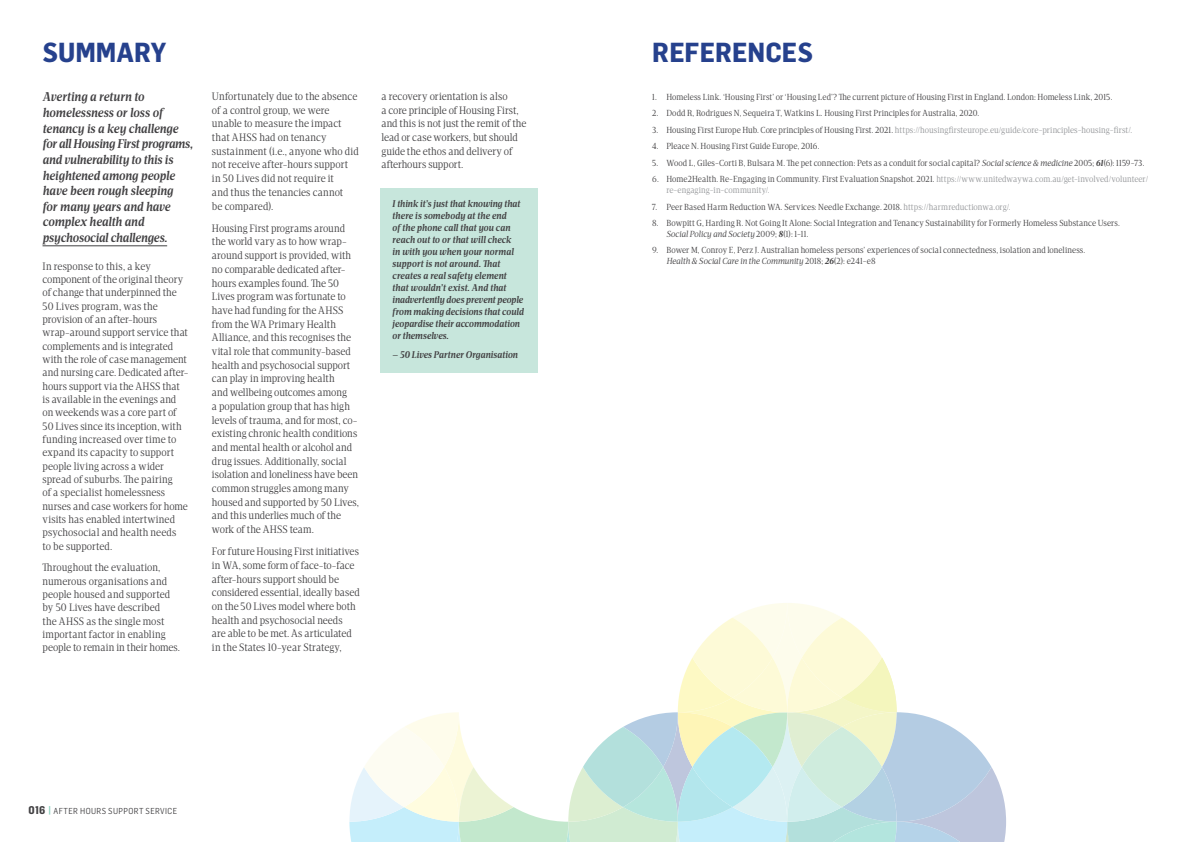
<style>
.page{position:relative;width:1191px;height:842px;background:#fff}
.page>*{position:absolute;margin:0;border:0;box-sizing:border-box;transform-origin:0 0}
.t1{font:700 27px "Flama Semicondensed";color:#26418d}
.t2{font:italic 700 13px/15.6px "Apud";color:#414042}
.t3{font:11px/13.7px "Apud";color:#414042}
.t4{font:italic 700 10px/12px "Apud";letter-spacing:.005em;color:#414042}
.t5{font:9px/10.8px "Apud";letter-spacing:.01em;color:#414042}
.t6{font:9px/10.8px "Apud";letter-spacing:.005em;color:#939598}
.t7{font:8.5px "Flama Semicondensed";letter-spacing:.04em;color:#414042}
.s1{font-weight:700;font-size:11px}
.s2{font-weight:700;font-size:11px;color:#83cdb8}
.s3{color:#414042}
.s4{font-style:italic}
.s5{font-weight:700;font-style:italic}
.s6{color:#939598}
</style>
<div class="page">
<svg style="left:349px;top:603px;width:657px;height:239px"></svg>
<hr style="left:43px;top:245px;width:124px;height:1px;background:#414042">
<div style="left:381px;top:188px;width:157px;height:185px;background:#c7e6dc"></div>
<h1 class="t1" style="left:43px;top:34px;width:126px">SUMMARY</h1>
<p class="t2" style="left:43px;top:89px;width:152px">Averting a return to homelessness or loss of tenancy is a key challenge for all Housing First programs, and vulnerability to this is heightened among people have been rough sleeping<br>for many years and have complex health and psychosocial challenges.</p>
<p class="t3" style="left:43px;top:260px;width:147px;line-height:13.3px">In response to this, a key component of the original theory of change that underpinned the<br>50 Lives program, was the provision of an after-hours wrap-around support service that complements and is integrated with the role of case management and nursing care. Dedicated after&shy;hours support via the AHSS that is available in the evenings and on weekends was a core part of<br>50 Lives since its inception, with funding increased over time to expand its capacity to support people living across a wider spread of suburbs. The pairing<br>of a specialist homelessness nurses and case workers for home visits has enabled intertwined psychosocial and health needs<br>to be supported.</p>
<p class="t3" style="left:43px;top:561px;width:139px;line-height:13.3px">Throughout the evaluation, numerous organisations and people housed and supported by 50 Lives have described<br>the AHSS as the single most important factor in enabling people to remain in their homes.</p>
<p class="t3" style="left:212px;top:90px;width:148px">Unfortunately due to the absence of a control group, we were unable to measure the impact that AHSS had on tenancy sustainment (i.e., anyone who did not receive after-hours support in 50 Lives did not require it<br>and thus the tenancies cannot<br>be compared).</p>
<p class="t3" style="left:212px;top:221px;width:149px">Housing First programs around the world vary as to how wrap&shy;around support is provided, with no comparable dedicated after&shy;hours examples found. The 50<br>Lives program was fortunate to have had funding for the AHSS from the WA Primary Health<br>Alliance, and this recognises the vital role that community-based health and psychosocial support can play in improving health<br>and wellbeing outcomes among<br>a population group that has high levels of trauma, and for most, co&shy;existing chronic health conditions and mental health or alcohol and drug issues. Additionally, social isolation and loneliness have been common struggles among many housed and supported by 50 Lives, and this underlies much of the work of the AHSS team.</p>
<p class="t3" style="left:212px;top:545px;width:149px">For future Housing First initiatives in WA, some form of face-to-face after-hours support should be considered essential, ideally based on the 50 Lives model where both health and psychosocial needs<br>are able to be met. As articulated in the States 10-year Strategy,</p>
<p class="t3" style="left:381px;top:89px;width:146px">a recovery orientation is also<br>a core principle of Housing First, and this is not just the remit of the lead or case workers, but should guide the ethos and delivery of afterhours support.</p>
<p class="t4" style="left:392px;top:198px;width:133px">I think it’s just that knowing that there is somebody at the end<br>of the phone call that you can reach out to or that will check<br>in with you when your normal support is not around. That creates a real safety element that wouldn’t exist. And that inadvertently does prevent people from making decisions that could jeopardise their accommodation or themselves.</p>
<p class="t4" style="left:392px;top:349px;width:127px">– 50 Lives Partner Organisation</p>
<p class="t7" style="left:28px;top:805px;width:150px"><span class="s1">016</span> <span class="s2">|</span> AFTER HOURS SUPPORT SERVICE</p>
<h1 class="t1" style="left:652px;top:34px;width:163px">REFERENCES</h1>
<p class="t5" style="left:652px;top:92px;width:462px">1. Homeless Link. ‘Housing First’ or ‘Housing Led’? The current picture of Housing First in England. London: Homeless Link, 2015.</p>
<p class="t5" style="left:652px;top:108px;width:329px">2. Dodd R, Rodrigues N, Sequeira T, Watkins L. Housing First Principles for Australia, 2020.</p>
<p class="t6" style="left:652px;top:124px;width:481px"><span class="s3">3. Housing First Europe Hub. Core principles of Housing First. 2021.</span> https://housingfirsteurope.eu/guide/core-principles-housing-first/.</p>
<p class="t5" style="left:652px;top:141px;width:169px">4. Pleace N. Housing First Guide Europe, 2016.</p>
<p class="t5" style="left:652px;top:157px;width:494px">5. Wood L, Giles-Corti B, Bulsara M. The pet connection: Pets as a conduit for social capital? <span class="s4">Social science &amp; medicine</span> 2005; <span class="s5">61</span>(6): 1159-73.</p>
<p class="t6" style="left:666px;top:174px;width:483px;text-indent:-14px"><span class="s3">6. Home2Health. Re-Engaging in Community. First Evaluation Snapshot. 2021.</span> https://www.unitedwaywa.com.au/get-involved/volunteer/ re-engaging-in-community/.</p>
<p class="t5" style="left:652px;top:201px;width:360px">7. Peer Based Harm Reduction WA. Services: Needle Exchange. 2018. <span class="s6">https://harmreductionwa.org/.</span></p>
<p class="t5" style="left:666px;top:218px;width:455px;text-indent:-14px">8. Bowpitt G, Harding R. Not Going It Alone: Social Integration and Tenancy Sustainability for Formerly Homeless Substance Users.<br><span class="s4">Social Policy and Society</span> 2009; <span class="s5">8</span>(1): 1-11.</p>
<p class="t5" style="left:666px;top:245px;width:420px;text-indent:-14px">9. Bower M, Conroy E, Perz J. Australian homeless persons’ experiences of social connectedness, isolation and loneliness.<br><span class="s4">Health &amp; Social Care in the Community</span> 2018; <span class="s5">26</span>(2): e241-e8</p>
</div>
